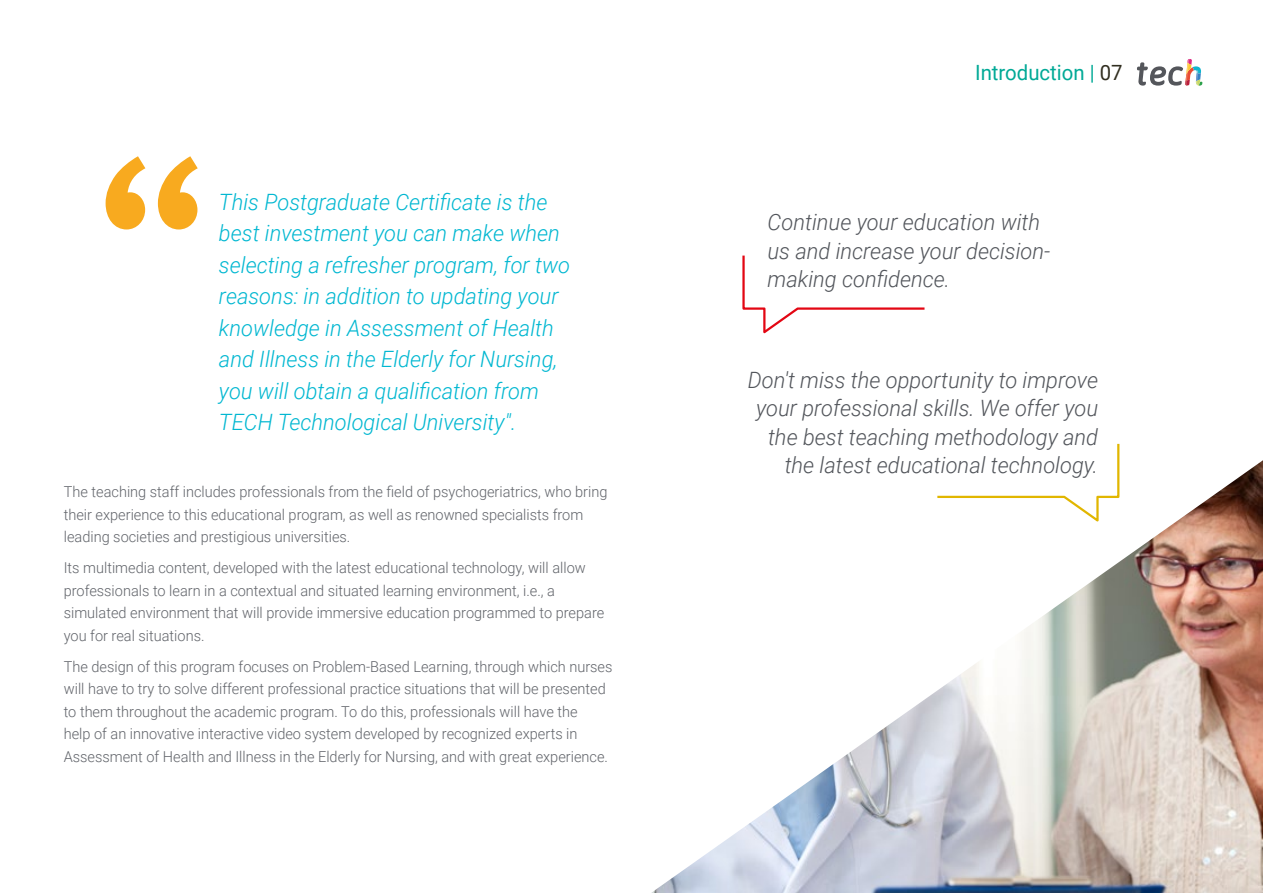
<style>
.page{position:relative;width:1263px;height:893px;background:#fff}
.page>*{position:absolute;margin:0;border:0;box-sizing:border-box;transform-origin:0 0}
.t1{font:italic 300 22.5px/31.5px "Roboto";color:#00b7d1}
.t2{font:italic 300 22.5px/28.5px "Roboto";color:#52555b;text-align:right}
.t3{font:21px "Roboto";color:#00a996}
.t4{font:300 15px/22.5px "Roboto";color:#61646a}
.s1{color:#312e20}
</style>
<div class="page">
<img style="left:651px;top:460px;width:612px;height:433px">
<svg style="left:106px;top:156px;width:92px;height:73px"></svg>
<svg style="left:935px;top:443px;width:185px;height:82px"></svg>
<svg style="left:742px;top:255px;width:183px;height:79px"></svg>
<svg style="left:1137px;top:59px;width:65px;height:27px"></svg>
<p class="t1" style="left:219px;top:185px;width:353px">This Postgraduate Certificate is the best investment you can make when selecting a refresher program, for two reasons: in addition to updating your knowledge in Assessment of Health and Illness in the Elderly for Nursing, you will obtain a qualification from TECH Technological University".</p>
<p class="t4" style="left:64px;top:480px;width:545px">The teaching staff includes professionals from the field of psychogeriatrics, who bring their experience to this educational program, as well as renowned specialists from leading societies and prestigious universities.</p>
<p class="t4" style="left:64px;top:556px;width:542px">Its multimedia content, developed with the latest educational technology, will allow professionals to learn in a contextual and situated learning environment, i.e., a simulated environment that will provide immersive education programmed to prepare you for real situations.</p>
<p class="t4" style="left:64px;top:655px;width:550px">The design of this program focuses on Problem-Based Learning, through which nurses will have to try to solve different professional practice situations that will be presented to them throughout the academic program. To do this, professionals will have the<br>help of an innovative interactive video system developed by recognized experts in Assessment of Health and Illness in the Elderly for Nursing, and with great experience.</p>
<h2 class="t3" style="left:975px;top:57px;width:149px">Introduction | <span class="s1">07</span></h2>
<h1 class="t2" style="left:767px;top:207px;width:284px;text-align:left">Continue your education with us and increase your decision&shy;making confidence.</h1>
<h1 class="t2" style="left:748px;top:365px;width:352px">Don't miss the opportunity to improve your professional skills. We offer you the best teaching methodology and the latest educational technology.</h1>
</div>
